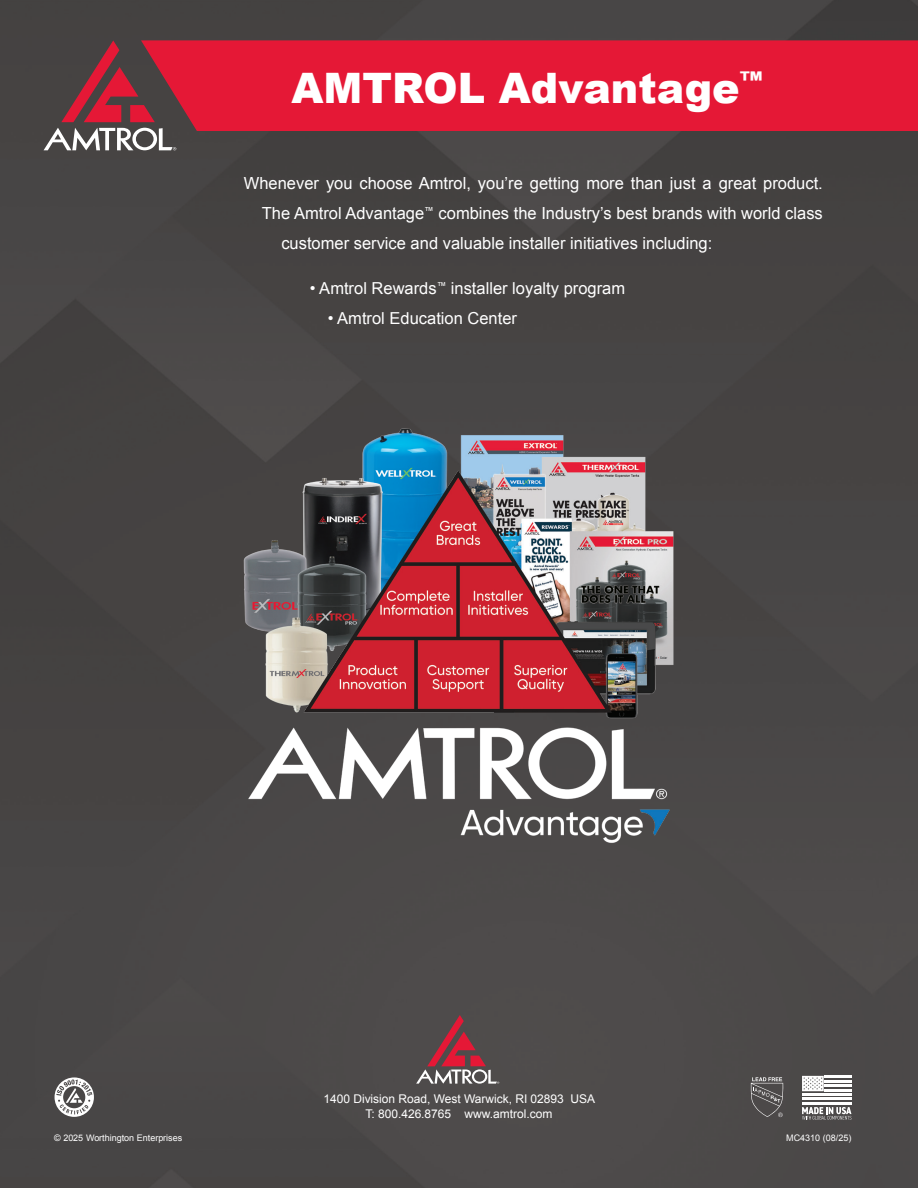
<style>
.page{position:relative;width:918px;height:1188px;background:#484646}
.page>*{position:absolute;margin:0;border:0;box-sizing:border-box;transform-origin:0 0}
.t1{font:900 42px "Arial";color:#fff}
.t2{font:16.65px "Arial";color:#fff}
.t3{font:16.5px "Arial";color:#fff}
.t4{font:12px "Arial";color:#fff}
.t5{font:9px "Arial";color:#fff}
</style>
<div class="page">
<div style="left:141px;top:40px;width:777px;height:91px;background:#e51836"></div>
<svg style="left:44px;top:128px;width:132px;height:22px"></svg>
<svg style="left:61px;top:41px;width:94px;height:81px;background:#7c343d"></svg>
<svg style="left:751px;top:1077px;width:32px;height:40px"></svg>
<svg style="left:55px;top:1077px;width:39px;height:40px"></svg>
<svg style="left:416px;top:1015px;width:83px;height:69px;background:#755054"></svg>
<svg style="left:802px;top:1076px;width:22px;height:15px"></svg>
<hr style="left:824px;top:1076px;width:27px;height:2px;background:#fff">
<hr style="left:802px;top:1098px;width:49px;height:2px;background:#fff">
<hr style="left:802px;top:1102px;width:49px;height:2px;background:#fff">
<hr style="left:802px;top:1093px;width:49px;height:3px;background:#fff">
<hr style="left:824px;top:1089px;width:27px;height:2px;background:#fff">
<hr style="left:824px;top:1085px;width:27px;height:2px;background:#fff">
<hr style="left:824px;top:1080px;width:27px;height:2px;background:#fff">
<svg style="left:802px;top:1107px;width:49px;height:13px"></svg>
<img style="left:187px;top:399px;width:544px;height:490px">
<p class="t1" style="left:292px;top:57px;width:472px">AMTROL Advantage<sup>™</sup></p>
<p class="t2" style="left:244px;top:172px;width:580px">Whenever you choose Amtrol, you’re getting more than just a great product.</p>
<p class="t2" style="left:262px;top:202px;width:562px">The Amtrol Advantage<sup>™</sup> combines the Industry’s best brands with world class</p>
<p class="t2" style="left:281px;top:232px;width:432px">customer service and valuable installer initiatives including:</p>
<p class="t3" style="left:310px;top:278px;width:317px">• Amtrol Rewards<sup>™</sup> installer loyalty program</p>
<p class="t3" style="left:328px;top:308px;width:191px">• Amtrol Education Center</p>
<p class="t4" style="left:323px;top:1091px;width:273px">1400 Division Road, West Warwick, RI 02893 USA</p>
<p class="t4" style="left:366px;top:1106px;width:188px">T: 800.426.8765 www.amtrol.com</p>
<p class="t5" style="left:54px;top:1131px;width:130px">© 2025 Worthington Enterprises</p>
<p class="t5" style="left:786px;top:1131px;width:67px">MC4310 (08/25)</p>
</div>
